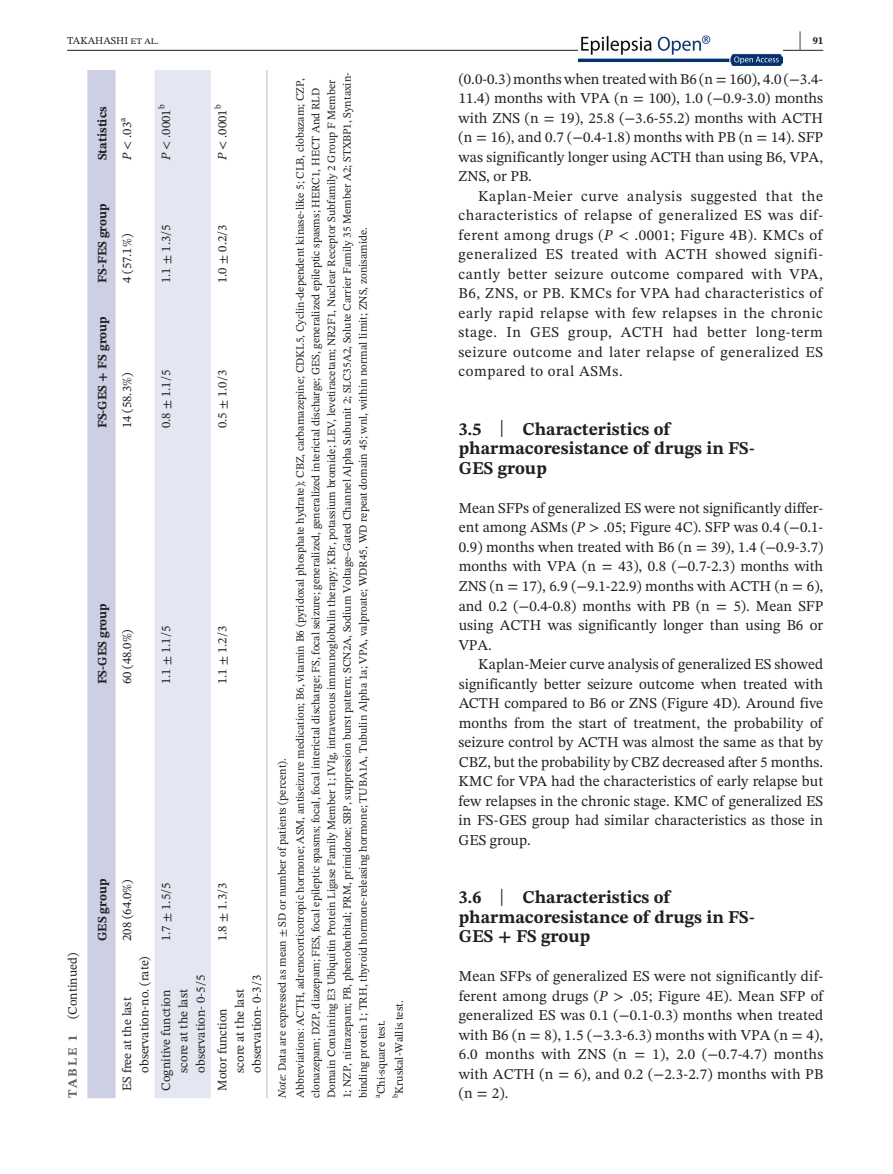
<style>
.page{position:relative;width:893px;height:1174px;background:#fff}
.page>*{position:absolute;margin:0;border:0;box-sizing:border-box;transform-origin:0 0}
.t1{font:700 18px/19.5px "STIX Two Text";color:#231f20}
.t2{font:15px/19.5px "STIX Two Text";letter-spacing:.005em;color:#231f20;text-align:justify}
.t3{font:12.75px/17.2px "STIX Two Text";color:#231f20}
.t4{font:700 12.75px "STIX Two Text";color:#231f20}
.t5{font:700 12.75px "STIX Two Text";letter-spacing:.14em;color:#636366}
.t6{font:11.25px/15.8px "STIX Two Text";color:#231f20}
.t7{font:10.5px "STIX Two Text";color:#231f20}
.t8{font:700 10.5px "STIX Two Text";color:#231f20}
.t9{font:8.85px "STIX Two Text";color:#231f20}
.t10{font:7.8px "STIX Two Text";color:#231f20}
.s1{font-size:21.6px}
.s2{font-style:italic}
.s3{font-weight:400;font-size:23.7px}
</style>
<div class="page">
<hr style="left:67px;top:50px;width:756px;height:1px;background:#231f20">
<img style="left:579px;top:35px;width:204px;height:30px">
<div style="left:87px;top:70px;width:29px;height:1028px;background:#cdd0e4"></div>
<div style="left:155px;top:70px;width:56px;height:1028px;background:#e4e6f1"></div>
<hr style="left:266px;top:948px;width:2px;height:150px;background:#cdd0e4">
<hr style="left:266px;top:692px;width:2px;height:256px;background:#cdd0e4">
<hr style="left:266px;top:436px;width:2px;height:256px;background:#cdd0e4">
<hr style="left:266px;top:290px;width:2px;height:146px;background:#cdd0e4">
<hr style="left:266px;top:168px;width:2px;height:122px;background:#cdd0e4">
<hr style="left:266px;top:70px;width:2px;height:98px;background:#cdd0e4">
<p class="t7" style="left:67px;top:33px;width:93px">TAKAHASHI et al.</p>
<p class="t8" style="left:799px;top:33px;width:26px"><span class="s1">|</span> 91</p>
<p class="t2" style="left:459px;top:69px;width:366px">(0.0-0.3) months when treated with B6 (n = 160), 4.0 (−3.4- 11.4) months with VPA (n = 100), 1.0 (−0.9-3.0) months with ZNS (n = 19), 25.8 (−3.6-55.2) months with ACTH (n = 16), and 0.7 (−0.4-1.8) months with PB (n = 14). SFP was significantly longer using ACTH than using B6, VPA, ZNS, or PB.</p>
<p class="t2" style="left:458px;top:186px;width:366px;text-indent:20px">Kaplan-Meier curve analysis suggested that the characteristics of relapse of generalized ES was dif&shy;ferent among drugs (<span class="s2">P</span> &lt; .0001; Figure 4B). KMCs of generalized ES treated with ACTH showed signifi&shy;cantly better seizure outcome compared with VPA, B6, ZNS, or PB. KMCs for VPA had characteristics of early rapid relapse with few relapses in the chronic stage. In GES group, ACTH had better long-term seizure outcome and later relapse of generalized ES compared to oral ASMs.</p>
<p class="t6" style="left:273px;top:1098px;width:1021px;line-height:18px;rotate:-90deg"><span class="s2">Note:</span> Data are expressed as mean ± SD or number of patients (percent).<br>Abbreviations: ACTH, adrenocorticotropic hormone; ASM, antiseizure medication; B6, vitamin B6 (pyridoxal phosphate hydrate); CBZ, carbamazepine; CDKL5, Cyclin-dependent kinase-like 5; CLB, clobazam; CZP,</p>
<p class="t6" style="left:308px;top:1098px;width:1027px;rotate:-90deg">clonazepam; DZP, diazepam; FES, focal epileptic spasms; focal, focal interictal discharge; FS, focal seizure; generalized, generalized interictal discharge; GES, generalized epileptic spasms; HERC1, HECT And RLD Domain Containing E3 Ubiquitin Protein Ligase Family Member 1; IVIg, intravenous immunoglobulin therapy; KBr, potassium bromide; LEV, levetiracetam; NR2F1, Nuclear Receptor Subfamily 2 Group F Member 1; NZP, nitrazepam; PB, phenobarbital; PRM, primidone; SBP, suppression burst pattern; SCN2A, Sodium Voltage–Gated Channel Alpha Subunit 2; SLC35A2, Solute Carrier Family 35 Member A2; STXBP1, Syntaxin&shy;binding protein 1; TRH, thyroid hormone-releasing hormone; TUBA1A, Tubulin Alpha 1a; VPA, valproate; WDR45, WD repeat domain 45; wnl, within normal limit; ZNS, zonisamide.</p>
<p class="t9" style="left:155px;top:109px;width:6px;rotate:-90deg">b</p>
<p class="t9" style="left:211px;top:109px;width:6px;rotate:-90deg">b</p>
<p class="t4" style="left:93px;top:160px;width:56px;rotate:-90deg">Statistics</p>
<p class="t3" style="left:157px;top:160px;width:53px;rotate:-90deg"><span class="s2">P</span> &lt; .0001</p>
<p class="t3" style="left:214px;top:160px;width:53px;rotate:-90deg"><span class="s2">P</span> &lt; .0001</p>
<p class="t3" style="left:118px;top:160px;width:44px;rotate:-90deg"><span class="s2">P</span> &lt; .03<sup>a</sup></p>
<p class="t4" style="left:93px;top:283px;width:81px;rotate:-90deg">FS-FES group</p>
<p class="t3" style="left:214px;top:283px;width:60px;rotate:-90deg">1.0 ± 0.2/3</p>
<p class="t3" style="left:157px;top:283px;width:60px;rotate:-90deg">1.1 ± 1.3/5</p>
<p class="t3" style="left:118px;top:283px;width:50px;rotate:-90deg">4 (57.1%)</p>
<p class="t4" style="left:93px;top:428px;width:113px;rotate:-90deg">FS-GES + FS group</p>
<p class="t3" style="left:214px;top:428px;width:60px;rotate:-90deg">0.5 ± 1.0/3</p>
<p class="t3" style="left:157px;top:428px;width:60px;rotate:-90deg">0.8 ± 1.1/5</p>
<p class="t3" style="left:118px;top:428px;width:57px;rotate:-90deg">14 (58.3%)</p>
<p class="t1" style="left:459px;top:420px;width:298px">3.5 <span class="s3">|</span> Characteristics of pharmacoresistance of drugs in FS-<br>GES group</p>
<p class="t2" style="left:459px;top:498px;width:366px">Mean SFPs of generalized ES were not significantly differ&shy;ent among ASMs (<span class="s2">P</span> &gt; .05; Figure 4C). SFP was 0.4 (−0.1- 0.9) months when treated with B6 (n = 39), 1.4 (−0.9-3.7) months with VPA (n = 43), 0.8 (−0.7-2.3) months with ZNS (n = 17), 6.9 (−9.1-22.9) months with ACTH (n = 6), and 0.2 (−0.4-0.8) months with PB (n = 5). Mean SFP using ACTH was significantly longer than using B6 or VPA.</p>
<p class="t2" style="left:458px;top:654px;width:366px;text-indent:20px">Kaplan-Meier curve analysis of generalized ES showed significantly better seizure outcome when treated with ACTH compared to B6 or ZNS (Figure 4D). Around five months from the start of treatment, the probability of seizure control by ACTH was almost the same as that by CBZ, but the probability by CBZ decreased after 5 months.<br>KMC for VPA had the characteristics of early relapse but few relapses in the chronic stage. KMC of generalized ES in FS-GES group had similar characteristics as those in GES group.</p>
<p class="t4" style="left:93px;top:684px;width:83px;rotate:-90deg">FS-GES group</p>
<p class="t3" style="left:214px;top:684px;width:60px;rotate:-90deg">1.1 ± 1.2/3</p>
<p class="t3" style="left:157px;top:684px;width:60px;rotate:-90deg">1.1 ± 1.1/5</p>
<p class="t3" style="left:118px;top:684px;width:57px;rotate:-90deg">60 (48.0%)</p>
<p class="t4" style="left:93px;top:941px;width:64px;rotate:-90deg">GES group</p>
<p class="t3" style="left:118px;top:941px;width:63px;rotate:-90deg">208 (64.0%)</p>
<p class="t3" style="left:214px;top:941px;width:60px;rotate:-90deg">1.8 ± 1.3/3</p>
<p class="t3" style="left:157px;top:941px;width:60px;rotate:-90deg">1.7 ± 1.5/5</p>
<p class="t1" style="left:459px;top:888px;width:298px">3.6 <span class="s3">|</span> Characteristics of pharmacoresistance of drugs in FS-<br>GES + FS group</p>
<p class="t2" style="left:459px;top:966px;width:366px">Mean SFPs of generalized ES were not significantly dif&shy;ferent among drugs (<span class="s2">P</span> &gt; .05; Figure 4E). Mean SFP of generalized ES was 0.1 (−0.1-0.3) months when treated with B6 (n = 8), 1.5 (−3.3-6.3) months with VPA (n = 4), 6.0 months with ZNS (n = 1), 2.0 (−0.7-4.7) months with ACTH (n = 6), and 0.2 (−2.3-2.7) months with PB (n = 2).</p>
<p class="t3" style="left:64px;top:1019px;width:68px;rotate:-90deg">(Continued)</p>
<p class="t3" style="left:118px;top:1072px;width:118px;text-indent:-18px;rotate:-90deg">ES free at the last observation-no. (rate)</p>
<p class="t3" style="left:214px;top:1072px;width:99px;text-indent:-18px;rotate:-90deg">Motor function<br>score at the last observation- 0-3/3</p>
<p class="t3" style="left:157px;top:1072px;width:99px;text-indent:-18px;rotate:-90deg">Cognitive function score at the last observation- 0-5/5</p>
<p class="t6" style="left:391px;top:1094px;width:95px;rotate:-90deg">Kruskal-Wallis test.</p>
<p class="t6" style="left:373px;top:1094px;width:76px;rotate:-90deg">Chi-square test.</p>
<p class="t5" style="left:64px;top:1098px;width:64px;rotate:-90deg">TABLE 1</p>
<p class="t10" style="left:389px;top:1098px;width:6px;rotate:-90deg">b</p>
<p class="t10" style="left:371px;top:1098px;width:5px;rotate:-90deg">a</p>
</div>
